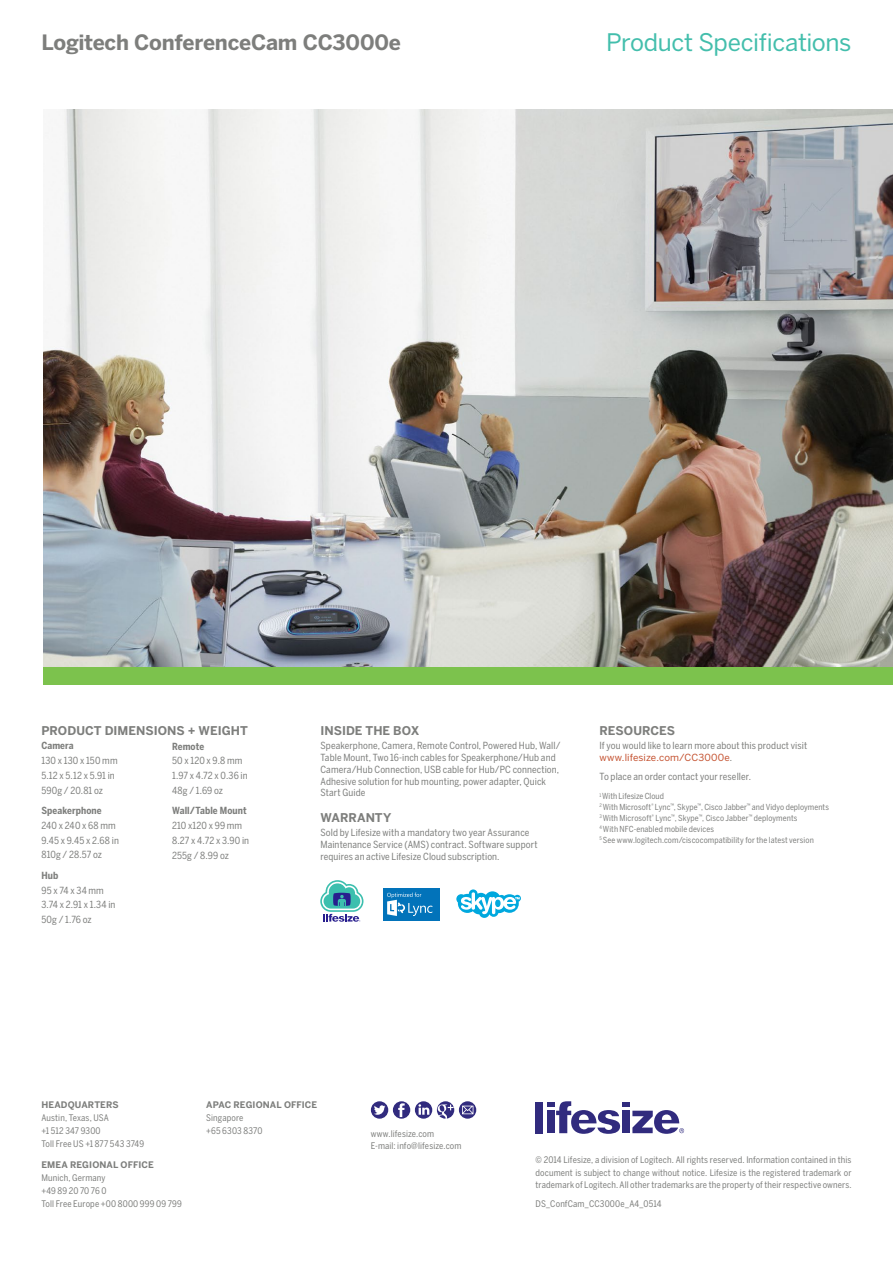
<style>
.page{position:relative;width:893px;height:1263px;background:#fff}
.page>*{position:absolute;margin:0;border:0;box-sizing:border-box;transform-origin:0 0}
.t1{font:24px "Benton Sans";letter-spacing:-.015em;color:#43beac}
.t2{font:700 21px "Benton Sans";letter-spacing:-.01em;color:#7d7e7c}
.t3{font:700 12px "Benton Sans";color:#7d7e7c}
.t4{font:9.75px/14.7px "Benton Sans Cond";letter-spacing:.01em;color:#7d7e7c}
.t5{font:700 9.75px "Benton Sans Cond";letter-spacing:.01em;color:#7d7e7c}
.t6{font:9.75px "Benton Sans";letter-spacing:.01em;color:#c4512f}
.t7{font:9px/12.8px "Benton Sans Cond";letter-spacing:.015em;color:#7d7e7c}
.t8{font:700 9px "Benton Sans";letter-spacing:.01em;color:#7d7e7c}
.t9{font:8.25px/10.8px "Benton Sans Cond";letter-spacing:.01em;color:#7d7e7c}
.s1{font-family:"Benton Sans Cond";color:#7d7e7c}
</style>
<div class="page">
<svg style="left:371px;top:1101px;width:105px;height:18px"></svg>
<div style="left:536px;top:1102px;width:7px;height:31px;background:#312b7e"></div>
<svg style="left:547px;top:1101px;width:137px;height:33px"></svg>
<img style="left:43px;top:110px;width:850px;height:557px">
<div style="left:43px;top:667px;width:850px;height:17px;background:#7cc24d"></div>
<div style="left:383px;top:889px;width:56px;height:32px;background:#0273ba"></div>
<svg style="left:383px;top:888px;width:49px;height:28px"></svg>
<svg style="left:456px;top:889px;width:65px;height:29px"></svg>
<svg style="left:320px;top:880px;width:43px;height:42px"></svg>
<h2 class="t2" style="left:41px;top:30px;width:361px">Logitech ConferenceCam CC3000e</h2>
<h1 class="t1" style="left:606px;top:28px;width:247px">Product Specifications</h1>
<p class="t3" style="left:41px;top:723px;width:208px">PRODUCT DIMENSIONS + WEIGHT</p>
<p class="t5" style="left:41px;top:740px;width:34px">Camera</p>
<p class="t4" style="left:41px;top:753px;width:78px">130 x 130 x 150 mm<br>5.12 x 5.12 x 5.91 in<br>590g / 20.81 oz</p>
<p class="t5" style="left:41px;top:805px;width:62px">Speakerphone</p>
<p class="t4" style="left:41px;top:818px;width:79px">240 x 240 x 68 mm<br>9.45 x 9.45 x 2.68 in<br>810g / 28.57 oz</p>
<p class="t5" style="left:41px;top:870px;width:18px">Hub</p>
<p class="t4" style="left:41px;top:883px;width:76px">95 x 74 x 34 mm<br>3.74 x 2.91 x 1.34 in<br>50g / 1.76 oz</p>
<p class="t5" style="left:172px;top:740px;width:34px">Remote</p>
<p class="t4" style="left:172px;top:753px;width:77px">50 x 120 x 9.8 mm<br>1.97 x 4.72 x 0.36 in<br>48g / 1.69 oz</p>
<p class="t5" style="left:172px;top:805px;width:76px">Wall/Table Mount</p>
<p class="t4" style="left:172px;top:818px;width:79px">210 x120 x 99 mm<br>8.27 x 4.72 x 3.90 in<br>255g / 8.99 oz</p>
<p class="t3" style="left:320px;top:723px;width:100px">INSIDE THE BOX</p>
<p class="t4" style="left:320px;top:740px;width:241px;line-height:11.7px">Speakerphone, Camera, Remote Control, Powered Hub, Wall/ Table Mount, Two 16-inch cables for Speakerphone/Hub and Camera/Hub Connection, USB cable for Hub/PC connection, Adhesive solution for hub mounting, power adapter, Quick Start Guide</p>
<p class="t3" style="left:320px;top:810px;width:72px">WARRANTY</p>
<p class="t4" style="left:320px;top:827px;width:219px;line-height:11.7px">Sold by Lifesize with a mandatory two year Assurance<br>Maintenance Service (AMS) contract. Software support requires an active Lifesize Cloud subscription.</p>
<p class="t3" style="left:599px;top:723px;width:77px">RESOURCES</p>
<p class="t4" style="left:599px;top:738px;width:209px">If you would like to learn more about this product visit</p>
<p class="t6" style="left:599px;top:752px;width:134px">www.lifesize.com/CC3000e<span class="s1">.</span></p>
<p class="t4" style="left:599px;top:769px;width:153px">To place an order contact your reseller.</p>
<p class="t9" style="left:599px;top:791px;width:231px"><sup>1</sup> With Lifesize Cloud<br><sup>2</sup> With Microsoft<sup>®</sup> Lync<sup>™</sup>, Skype<sup>™</sup>, Cisco Jabber<sup>™</sup> and Vidyo deployments <sup>3</sup> With Microsoft<sup>®</sup> Lync<sup>™</sup>, Skype<sup>™</sup>, Cisco Jabber<sup>™</sup> deployments<br><sup>4</sup> With NFC-enabled mobile devices<br><sup>5</sup> See www.logitech.com/ciscocompatibility for the latest version</p>
<p class="t8" style="left:41px;top:1100px;width:79px">HEADQUARTERS</p>
<p class="t7" style="left:41px;top:1111px;width:104px">Austin, Texas, USA<br>+1 512 347 9300<br>Toll Free US +1 877 543 3749</p>
<p class="t8" style="left:41px;top:1160px;width:114px">EMEA REGIONAL OFFICE</p>
<p class="t7" style="left:41px;top:1171px;width:142px">Munich, Germany<br>+49 89 20 70 76 0<br>Toll Free Europe +00 8000 999 09 799</p>
<p class="t8" style="left:206px;top:1100px;width:113px">APAC REGIONAL OFFICE</p>
<p class="t7" style="left:206px;top:1111px;width:58px">Singapore<br>+65 6303 8370</p>
<p class="t7" style="left:371px;top:1127px;width:92px">www.lifesize.com<br>E-mail: info@lifesize.com</p>
<p class="t7" style="left:536px;top:1153px;width:317px;text-align:justify">© 2014 Lifesize, a division of Logitech. All rights reserved. Information contained in this document is subject to change without notice. Lifesize is the registered trademark or trademark of Logitech. All other trademarks are the property of their respective owners.</p>
<p class="t7" style="left:536px;top:1197px;width:127px">DS_ConfCam_CC3000e_A4_0514</p>
</div>
